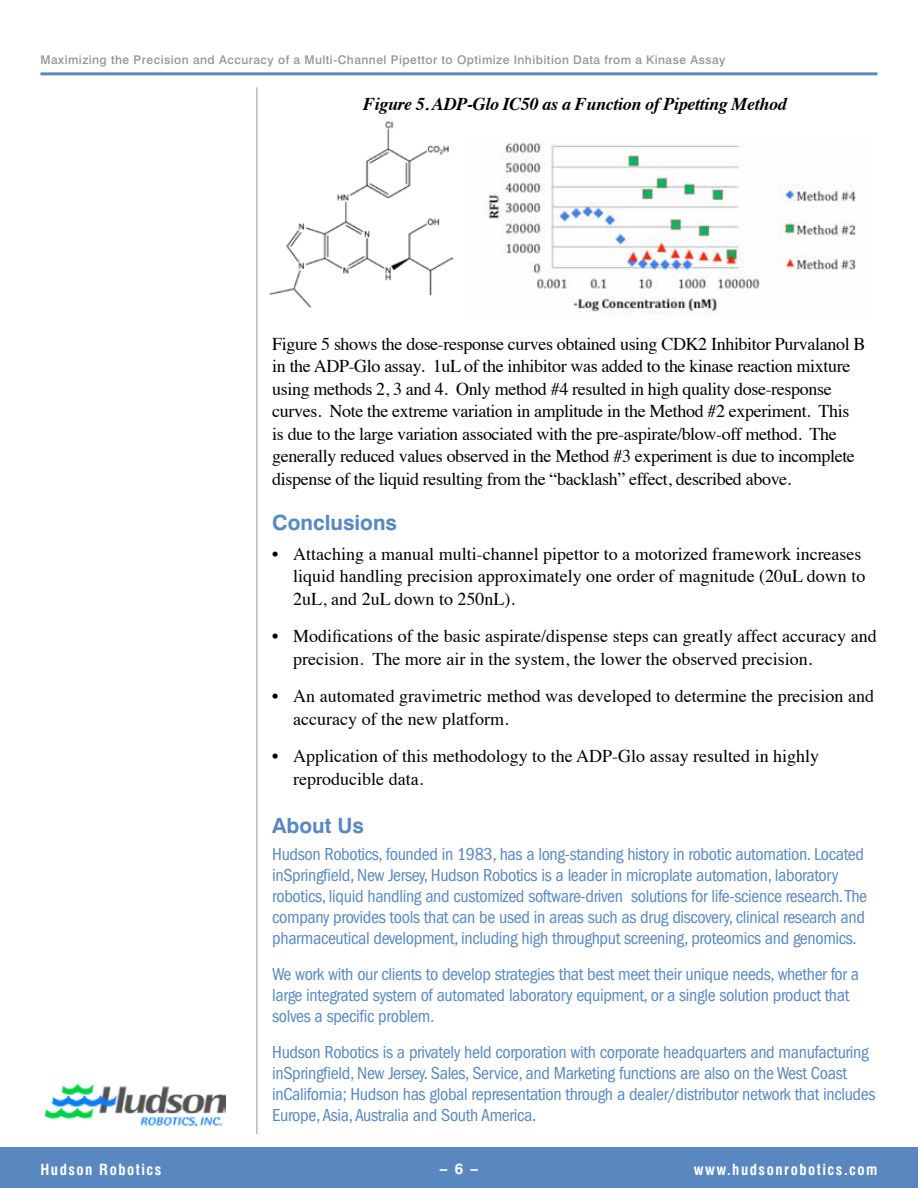
<style>
.page{position:relative;width:918px;height:1188px;background:#fff}
.page>*{position:absolute;margin:0;border:0;box-sizing:border-box;transform-origin:0 0}
.t1{font:700 21px "Swiss 721 BT";color:#5988c1}
.t2{font:condensed 18px/21px "Franklin Gothic";letter-spacing:-.02em;color:#5988c1}
.t3{font:18px/22.5px "Times";letter-spacing:-.02em;color:#000}
.t4{font:18px/22.5px "Times";color:#000}
.t5{font:italic 700 18px "Times";letter-spacing:-.02em;color:#000}
.t6{font:700 condensed 15px "Swiss 721 BT";letter-spacing:.1em;color:#fff}
.t7{font:700 15px "Swiss 721 BT";color:#fff}
.t8{font:500 12px "Swiss 721 BT";letter-spacing:.04em;color:#939598}
</style>
<div class="page">
<div style="left:0;top:1148px;width:918px;height:40px;background:#5988c1"></div>
<hr style="left:40px;top:72px;width:838px;height:3px;background:#5988c1">
<hr style="left:256px;top:87px;width:1px;height:1047px;background:#939598">
<img style="left:45px;top:1083px;width:180px;height:43px">
<img style="left:488px;top:142px;width:368px;height:172px">
<img style="left:269px;top:121px;width:183px;height:187px">
<p class="t8" style="left:40px;top:52px;width:686px">Maximizing the Precision and Accuracy of a Multi-Channel Pipettor to Optimize Inhibition Data from a Kinase Assay</p>
<p class="t5" style="left:363px;top:87px;width:425px">Figure 5. ADP-Glo IC50 as a Function of Pipetting Method</p>
<p class="t3" style="left:272px;top:331px;width:595px">Figure 5 shows the dose-response curves obtained using CDK2 Inhibitor Purvalanol B in the ADP-Glo assay. 1uL of the inhibitor was added to the kinase reaction mixture using methods 2, 3 and 4. Only method #4 resulted in high quality dose-response curves. Note the extreme variation in amplitude in the Method #2 experiment. This<br>is due to the large variation associated with the pre-aspirate/blow-off method. The generally reduced values observed in the Method #3 experiment is due to incomplete dispense of the liquid resulting from the “backlash” effect, described above.</p>
<p class="t1" style="left:272px;top:509px;width:126px">Conclusions</p>
<p class="t4" style="left:293px;top:541px;width:574px;text-indent:-21px">• Attaching a manual multi-channel pipettor to a motorized framework increases liquid handling precision approximately one order of magnitude (20uL down to<br>2uL, and 2uL down to 250nL).</p>
<p class="t4" style="left:293px;top:623px;width:585px;text-indent:-21px">• Modifications of the basic aspirate/dispense steps can greatly affect accuracy and precision. The more air in the system, the lower the observed precision.</p>
<p class="t4" style="left:293px;top:683px;width:582px;text-indent:-21px">• An automated gravimetric method was developed to determine the precision and accuracy of the new platform.</p>
<p class="t4" style="left:293px;top:743px;width:527px;text-indent:-21px">• Application of this methodology to the ADP-Glo assay resulted in highly reproducible data.</p>
<p class="t1" style="left:272px;top:812px;width:93px">About Us</p>
<p class="t2" style="left:272px;top:843px;width:597px">Hudson Robotics, founded in 1983, has a long-standing history in robotic automation. Located inSpringfield, New Jersey, Hudson Robotics is a leader in microplate automation, laboratory robotics, liquid handling and customized software-driven solutions for life-science research. The company provides tools that can be used in areas such as drug discovery, clinical research and pharmaceutical development, including high throughput screening, proteomics and genomics.</p>
<p class="t2" style="left:272px;top:963px;width:588px">We work with our clients to develop strategies that best meet their unique needs, whether for a large integrated system of automated laboratory equipment, or a single solution product that solves a specific problem.</p>
<p class="t2" style="left:272px;top:1041px;width:605px">Hudson Robotics is a privately held corporation with corporate headquarters and manufacturing inSpringfield, New Jersey. Sales, Service, and Marketing functions are also on the West Coast inCalifornia; Hudson has global representation through a dealer/distributor network that includes Europe, Asia, Australia and South America.</p>
<p class="t6" style="left:40px;top:1160px;width:122px">Hudson Robotics</p>
<p class="t7" style="left:440px;top:1160px;width:40px">– 6 –</p>
<p class="t6" style="left:694px;top:1160px;width:185px">www.hudsonrobotics.com</p>
</div>
